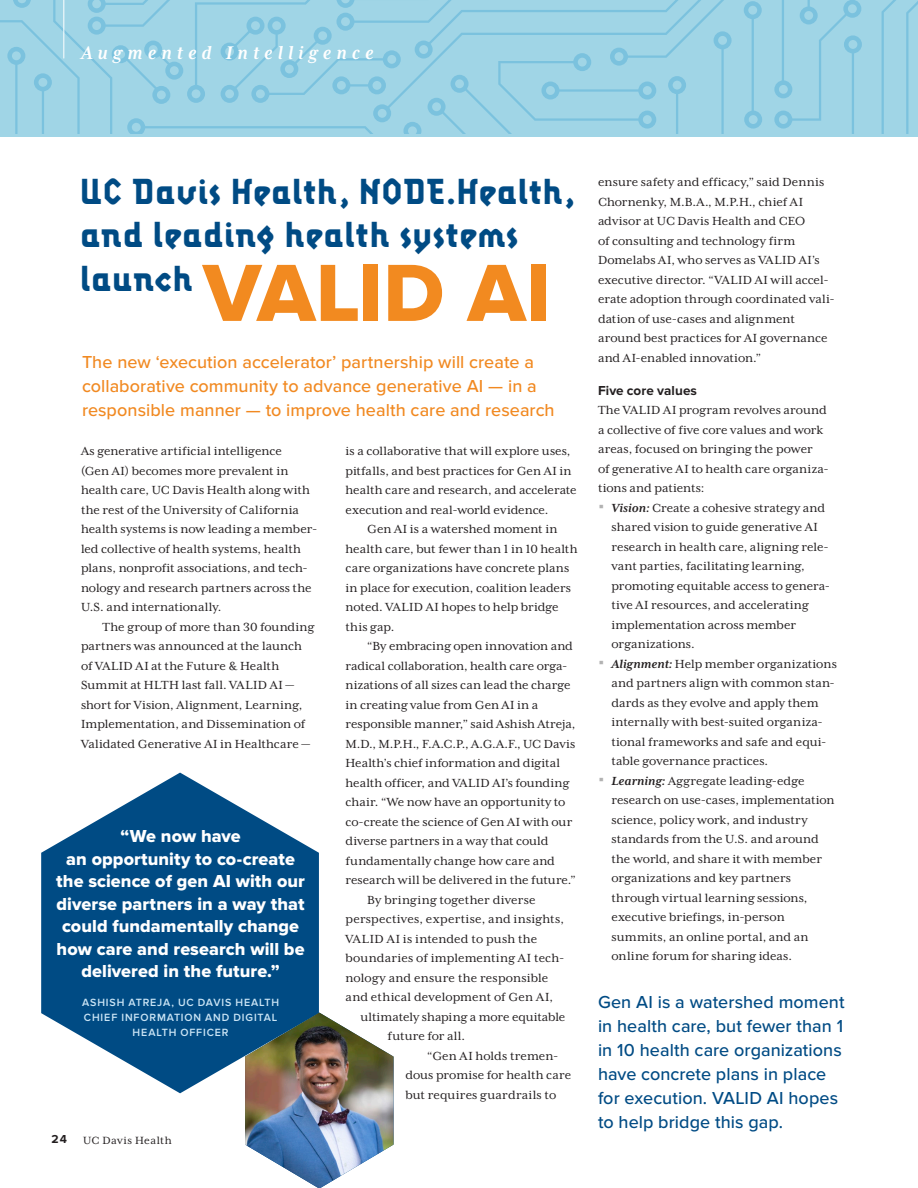
<style>
.page{position:relative;width:918px;height:1188px;background:#fff}
.page>*{position:absolute;margin:0;border:0;box-sizing:border-box;transform-origin:0 0}
.head_36{font:84px "Proxima Nova Extrabld";color:#f28a20}
.head_36-2{font:700 36px/43.5px "Lunatix OT";letter-spacing:.02em;color:#004b84}
.Section_Names{font:italic 700 21px "Mrs Eaves XL Serif Nar OT";letter-spacing:.245em;color:#fff}
.t1{font:18px/22.5px "Proxima Nova Extrabld";letter-spacing:.005em;color:#fff;text-align:center}
.Pull_sans_13_18{font:500 18px/24px "Proxima Nova";letter-spacing:.005em;color:#004b84}
.Pull_sans_13_18-2{font:500 18px/24px "Proxima Nova";letter-spacing:.005em;color:#f18921}
.Body_Text_9_mexl{font:13.5px/19.5px "Mrs Eaves XL Serif OT";letter-spacing:.005em;color:#231f20}
.Body_Text_9_mexl_FIRST{font:13.5px/19.5px "Mrs Eaves XL Serif OT";letter-spacing:.005em;color:#231f20}
.subhead-articles{font:700 13.5px "Proxima Nova";letter-spacing:.005em;color:#231f20}
.t2{font:12px "Mrs Eaves XL Serif OT";letter-spacing:.03em;color:#231f20}
.t3{font:700 12px "Proxima Nova";color:#231f20}
.t4{font:600 10.8px/15px "Proxima Nova";letter-spacing:.08em;color:#cae4f5;text-align:center}
.s1{font-weight:700;font-style:italic}
</style>
<div class="page">
<div style="left:0;top:0;width:918px;height:136px;background:#a0d5e6"></div>
<svg style="left:0;top:0;width:918px;height:133px"></svg>
<svg style="left:41px;top:773px;width:278px;height:320px;fill:#004b84"></svg>
<img style="left:245px;top:1013px;width:149px;height:175px">
<hr style="left:63px;top:0;width:1px;height:58px;background:#fff">
<p class="Section_Names" style="left:81px;top:41px;width:294px">Augmented Intelligence</p>
<p class="head_36-2" style="left:80px;top:168px;width:496px">UC Davis Health, NODE.Health, and leading health systems launch</p>
<p class="head_36" style="left:203px;top:245px;width:349px">VALID AI</p>
<p class="Pull_sans_13_18-2" style="left:82px;top:350px;width:474px">The new ‘execution accelerator’ partnership will create a collaborative community to advance generative AI — in a responsible manner — to improve health care and research</p>
<p class="Body_Text_9_mexl_FIRST" style="left:81px;top:441px;width:238px">As generative artificial intelligence<br>(Gen AI) becomes more prevalent in health care, UC Davis Health along with the rest of the University of California health systems is now leading a member&shy;led collective of health systems, health plans, nonprofit associations, and tech&shy;nology and research partners across the U.S. and internationally.</p>
<p class="Body_Text_9_mexl" style="left:81px;top:617px;width:235px;text-indent:22px">The group of more than 30 founding partners was announced at the launch of VALID AI at the Future &amp; Health Summit at HLTH last fall. VALID AI — short for Vision, Alignment, Learning, Implementation, and Dissemination of Validated Generative AI in Healthcare —</p>
<p class="t1" style="left:56px;top:826px;width:250px">“We now have<br>an opportunity to co-create the science of gen AI with our diverse partners in a way that could fundamentally change how care and research will be delivered in the future.”</p>
<p class="t4" style="left:82px;top:995px;width:199px">ASHISH ATREJA, UC DAVIS HEALTH<br>CHIEF INFORMATION AND DIGITAL<br>HEALTH OFFICER</p>
<p class="t3" style="left:52px;top:1133px;width:17px">24</p>
<p class="t2" style="left:83px;top:1134px;width:90px">UC Davis Health</p>
<p class="Body_Text_9_mexl" style="left:346px;top:441px;width:233px">is a collaborative that will explore uses, pitfalls, and best practices for Gen AI in health care and research, and accelerate execution and real-world evidence.</p>
<p class="Body_Text_9_mexl" style="left:346px;top:519px;width:234px;text-indent:22px">Gen AI is a watershed moment in health care, but fewer than 1 in 10 health care organizations have concrete plans in place for execution, coalition leaders noted. VALID AI hopes to help bridge this gap.</p>
<p class="Body_Text_9_mexl" style="left:346px;top:636px;width:232px;text-indent:22px">“By embracing open innovation and radical collaboration, health care orga&shy;nizations of all sizes can lead the charge in creating value from Gen AI in a responsible manner,” said Ashish Atreja, M.D., M.P.H., F.A.C.P., A.G.A.F., UC Davis Health’s chief information and digital health officer, and VALID AI’s founding chair. “We now have an opportunity to co-create the science of Gen AI with our diverse partners in a way that could fundamentally change how care and research will be delivered in the future.”</p>
<p class="Body_Text_9_mexl" style="left:367px;top:890px;width:170px">By bringing together diverse</p>
<p class="Body_Text_9_mexl" style="left:346px;top:909px;width:220px">perspectives, expertise, and insights,</p>
<p class="Body_Text_9_mexl" style="left:346px;top:929px;width:193px">VALID AI is intended to push the</p>
<p class="Body_Text_9_mexl" style="left:346px;top:948px;width:220px">boundaries of implementing AI tech-</p>
<p class="Body_Text_9_mexl" style="left:346px;top:968px;width:204px">nology and ensure the responsible</p>
<p class="Body_Text_9_mexl" style="left:346px;top:987px;width:209px">and ethical development of Gen AI,</p>
<p class="Body_Text_9_mexl" style="left:361px;top:1007px;width:206px">ultimately shaping a more equitable</p>
<p class="Body_Text_9_mexl" style="left:388px;top:1026px;width:79px">future for all.</p>
<p class="Body_Text_9_mexl" style="left:406px;top:1046px;width:167px;text-indent:22px">“Gen AI holds tremen&shy;dous promise for health care but requires guardrails to</p>
<p class="Body_Text_9_mexl" style="left:598px;top:173px;width:238px">ensure safety and efficacy,” said Dennis Chornenky, M.B.A., M.P.H., chief AI advisor at UC Davis Health and CEO<br>of consulting and technology firm Domelabs AI, who serves as VALID AI’s executive director. “VALID AI will accel&shy;erate adoption through coordinated vali&shy;dation of use-cases and alignment around best practices for AI governance and AI-enabled innovation.”</p>
<p class="subhead-articles" style="left:598px;top:383px;width:101px">Five core values</p>
<p class="Body_Text_9_mexl_FIRST" style="left:598px;top:401px;width:232px">The VALID AI program revolves around a collective of five core values and work areas, focused on bringing the power<br>of generative AI to health care organiza&shy;tions and patients:</p>
<p class="Body_Text_9_mexl" style="left:612px;top:498px;width:220px"><span class="s1">Vision:</span> Create a cohesive strategy and shared vision to guide generative AI research in health care, aligning rele&shy;vant parties, facilitating learning, promoting equitable access to genera&shy;tive AI resources, and accelerating implementation across member organizations.</p>
<p class="Body_Text_9_mexl" style="left:612px;top:654px;width:227px"><span class="s1">Alignment:</span> Help member organizations and partners align with common stan&shy;dards as they evolve and apply them internally with best-suited organiza&shy;tional frameworks and safe and equi&shy;table governance practices.</p>
<p class="Body_Text_9_mexl" style="left:612px;top:771px;width:224px"><span class="s1">Learning:</span> Aggregate leading-edge research on use-cases, implementation science, policy work, and industry standards from the U.S. and around the world, and share it with member organizations and key partners through virtual learning sessions, executive briefings, in-person summits, an online portal, and an online forum for sharing ideas.</p>
<p class="Pull_sans_13_18" style="left:598px;top:991px;width:248px">Gen AI is a watershed moment in health care, but fewer than 1 in 10 health care organizations have concrete plans in place for execution. VALID AI hopes to help bridge this gap.</p>
</div>
